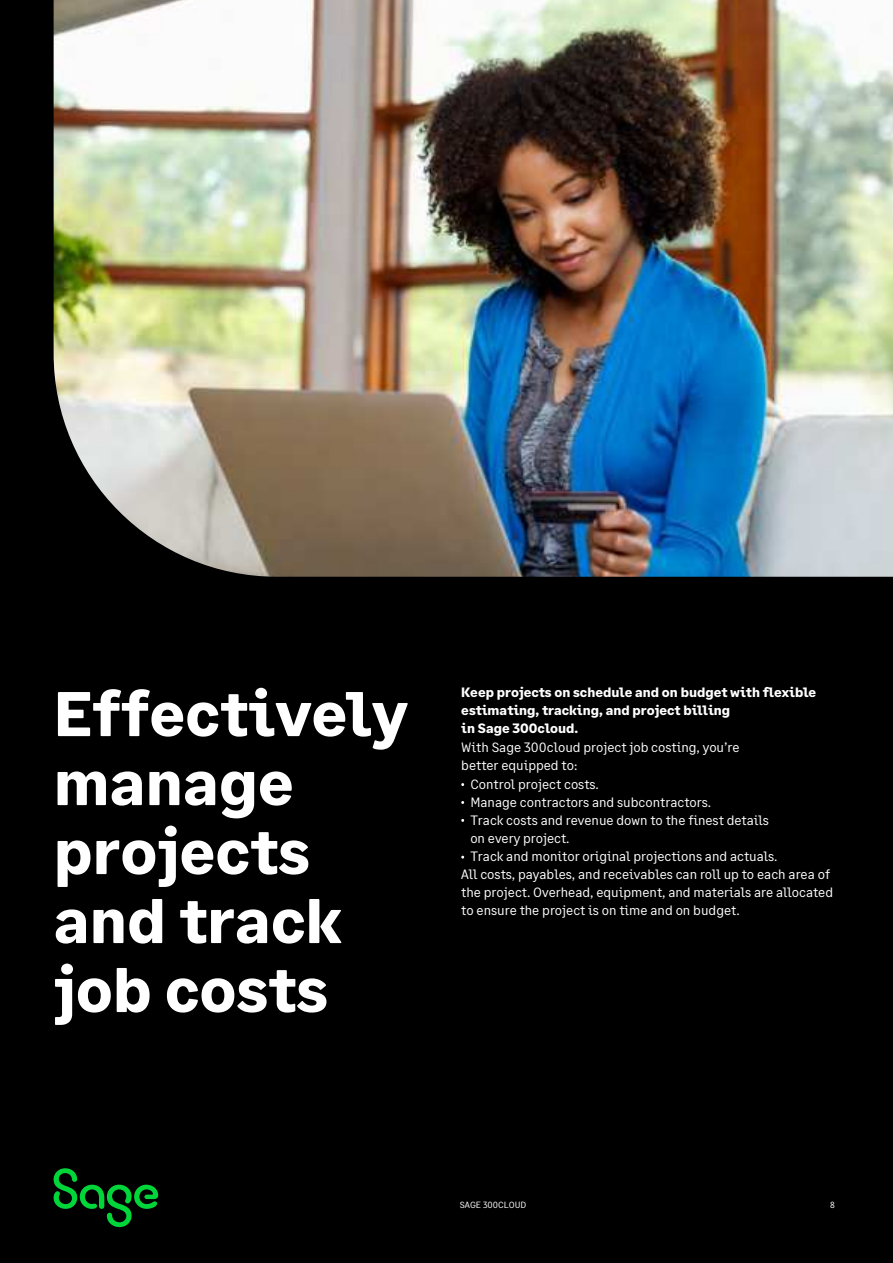
<style>
.page{position:relative;width:893px;height:1263px;background:#fff}
.page>*{position:absolute;margin:0;border:0;box-sizing:border-box;transform-origin:0 0}
.t1{font:700 63px/69px "Sage Text";color:#fff}
.t2{font:13.5px/18px "Sage Text";color:#fff}
.t3{font:700 13.5px/18px "Sage Text";color:#fff}
.t4{font:9px "Sage Text";color:#fff}
</style>
<div class="page">
<div style="left:0;top:0;width:892px;height:1263px;background:#000"></div>
<svg style="left:54px;top:1168px;width:104px;height:59px"></svg>
<img style="left:54px;top:0;width:838px;height:577px">
<h1 class="t1" style="left:54px;top:684px;width:355px">Effectively manage projects and track job costs</h1>
<p class="t3" style="left:461px;top:684px;width:356px">Keep projects on schedule and on budget with flexible estimating, tracking, and project billing<br>in Sage 300cloud.</p>
<p class="t2" style="left:461px;top:740px;width:280px">With Sage 300cloud project job costing, you’re better equipped to:</p>
<p class="t2" style="left:470px;top:776px;width:130px">Control project costs.</p>
<p class="t2" style="left:470px;top:794px;width:242px">Manage contractors and subcontractors.</p>
<p class="t2" style="left:470px;top:812px;width:300px">Track costs and revenue down to the finest details</p>
<p class="t2" style="left:470px;top:830px;width:101px">on every project.</p>
<p class="t2" style="left:470px;top:848px;width:309px">Track and monitor original projections and actuals.</p>
<p class="t2" style="left:461px;top:866px;width:370px">All costs, payables, and receivables can roll up to each area of</p>
<p class="t2" style="left:461px;top:884px;width:373px">the project. Overhead, equipment, and materials are allocated</p>
<p class="t2" style="left:461px;top:902px;width:280px">to ensure the project is on time and on budget.</p>
<p class="t4" style="left:460px;top:1202px;width:68px">SAGE 300CLOUD</p>
<p class="t4" style="left:830px;top:1202px;width:6px">8</p>
</div>
